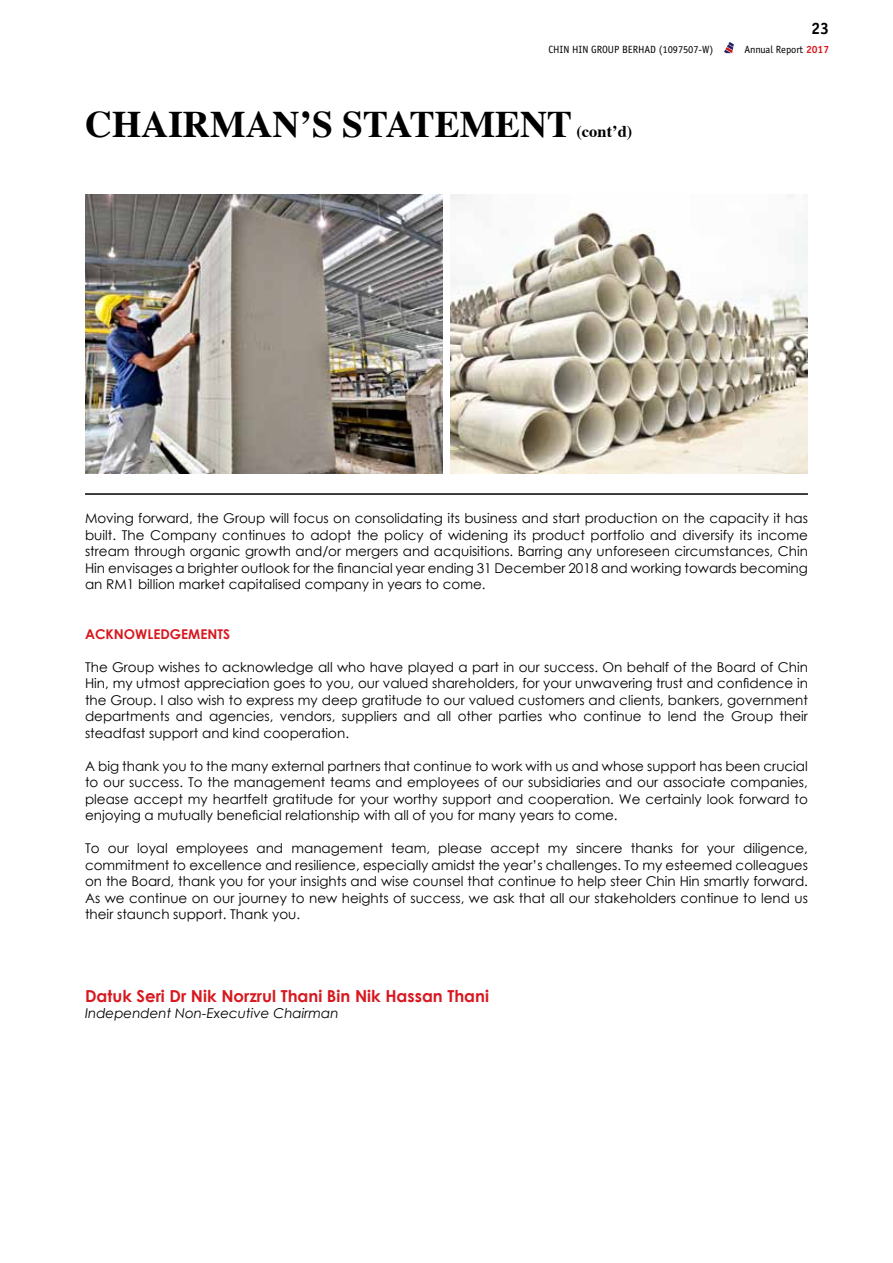
<style>
.page{position:relative;width:893px;height:1263px;background:#fff}
.page>*{position:absolute;margin:0;border:0;box-sizing:border-box;transform-origin:0 0}
.t1{font:700 37.5px "Times";color:#000}
.t2{font:700 16.5px "Century Gothic";color:#d71920}
.t3{font:700 16.5px "Times";color:#000}
.t4{font:700 16.5px "Officina Sans";color:#000}
.t5{font:13.5px/16.5px "Century Gothic";color:#000;text-align:justify}
.t6{font:italic 13.5px "Century Gothic";color:#000}
.t7{font:700 13.5px "Century Gothic";color:#d71920}
.t8{font:10.5px "Officina Sans";letter-spacing:-.01em;color:#000}
.s1{font-weight:700;color:#d71920}
</style>
<div class="page">
<svg style="left:724px;top:42px;width:10px;height:11px"></svg>
<img style="left:450px;top:195px;width:358px;height:278px">
<img style="left:85px;top:195px;width:358px;height:278px">
<hr style="left:85px;top:493px;width:723px;height:2px;background:#000">
<p class="t4" style="left:811px;top:18px;width:20px">23</p>
<p class="t8" style="left:548px;top:43px;width:166px">CHIN HIN GROUP BERHAD (1097507-W)</p>
<p class="t8" style="left:744px;top:43px;width:86px">Annual Report <span class="s1">2017</span></p>
<h1 class="t1" style="left:85px;top:88px;width:489px">CHAIRMAN’S STATEMENT</h1>
<p class="t3" style="left:576px;top:115px;width:57px">(cont’d)</p>
<p class="t5" style="left:85px;top:510px;width:724px">Moving forward, the Group will focus on consolidating its business and start production on the capacity it has built. The Company continues to adopt the policy of widening its product portfolio and diversify its income stream through organic growth and/or mergers and acquisitions. Barring any unforeseen circumstances, Chin Hin envisages a brighter outlook for the financial year ending 31 December 2018 and working towards becoming an RM1 billion market capitalised company in years to come.</p>
<p class="t7" style="left:85px;top:624px;width:146px">ACKNOWLEDGEMENTS</p>
<p class="t5" style="left:85px;top:658px;width:724px">The Group wishes to acknowledge all who have played a part in our success. On behalf of the Board of Chin Hin, my utmost appreciation goes to you, our valued shareholders, for your unwavering trust and confidence in the Group. I also wish to express my deep gratitude to our valued customers and clients, bankers, government departments and agencies, vendors, suppliers and all other parties who continue to lend the Group their steadfast support and kind cooperation.</p>
<p class="t5" style="left:85px;top:757px;width:724px">A big thank you to the many external partners that continue to work with us and whose support has been crucial to our success. To the management teams and employees of our subsidiaries and our associate companies, please accept my heartfelt gratitude for your worthy support and cooperation. We certainly look forward to enjoying a mutually beneficial relationship with all of you for many years to come.</p>
<p class="t5" style="left:85px;top:840px;width:724px">To our loyal employees and management team, please accept my sincere thanks for your diligence, commitment to excellence and resilience, especially amidst the year’s challenges. To my esteemed colleagues on the Board, thank you for your insights and wise counsel that continue to help steer Chin Hin smartly forward.<br>As we continue on our journey to new heights of success, we ask that all our stakeholders continue to lend us their staunch support. Thank you.</p>
<p class="t2" style="left:85px;top:983px;width:405px">Datuk Seri Dr Nik Norzrul Thani Bin Nik Hassan Thani</p>
<p class="t6" style="left:85px;top:1004px;width:255px">Independent Non-Executive Chairman</p>
</div>
